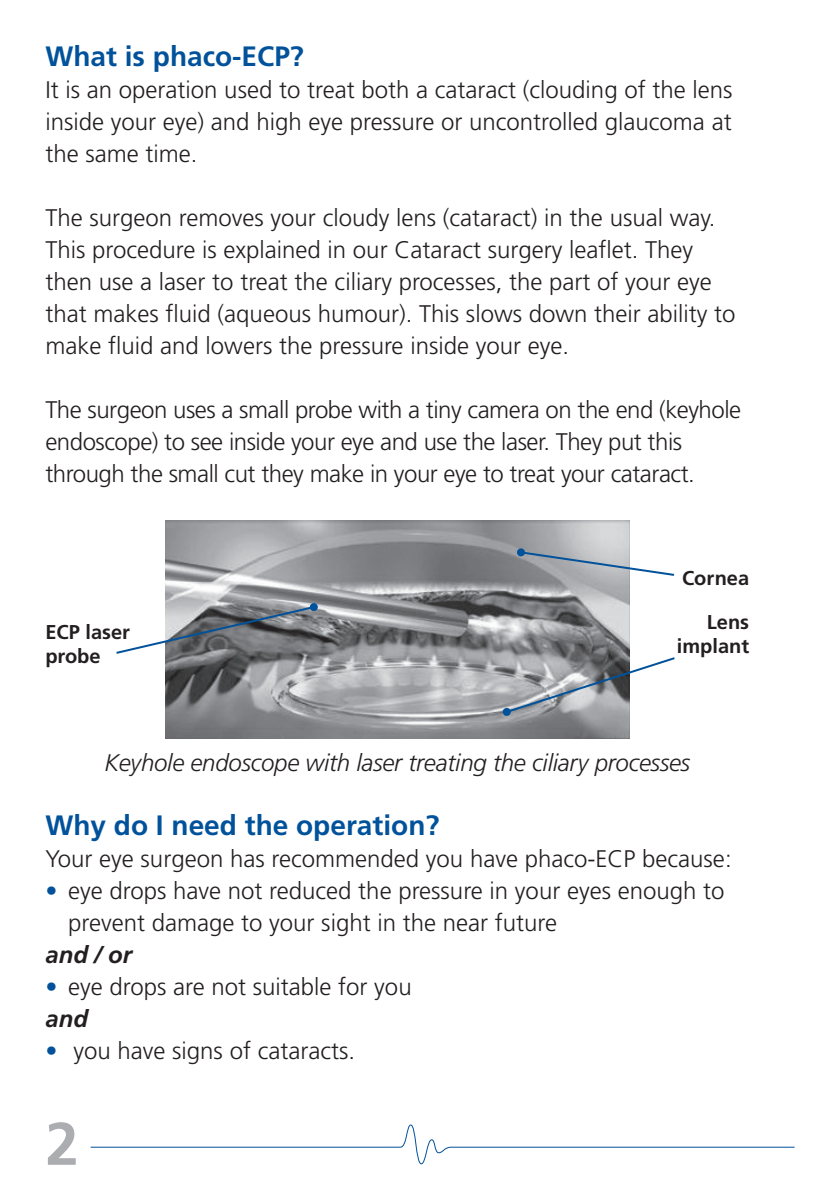
<style>
.page{position:relative;width:840px;height:1191px;background:#fff}
.page>*{position:absolute;margin:0;border:0;box-sizing:border-box;transform-origin:0 0}
.t1{font:700 60px "Frutiger";color:#acadb1}
.t2{font:700 28px "Frutiger";color:#01529b}
.t3{font:300 24px/32px "Frutiger";color:#231f20}
.t4{font:300 24px/32px "Frutiger";letter-spacing:-.02em;color:#231f20}
.t5{font:italic 300 24px "Frutiger";letter-spacing:-.01em;color:#231f20}
.t6{font:italic 700 24px "Frutiger";color:#231f20}
.t7{font:700 20px/24px "Frutiger";color:#231f20}
.s1{color:#01529b}
.s2{font-weight:700;font-style:italic}
</style>
<div class="page">
<svg style="left:90px;top:1124px;width:705px;height:40px"></svg>
<img style="left:165px;top:520px;width:463px;height:218px">
<svg style="left:116px;top:604px;width:200px;height:51px"></svg>
<div style="left:309px;top:603px;width:8px;height:8px;background:#01529b;border-radius:50%"></div>
<svg style="left:502px;top:655px;width:173px;height:61px"></svg>
<svg style="left:516px;top:548px;width:159px;height:29px"></svg>
<p class="t2" style="left:45px;top:40px;width:260px">What is phaco-ECP?</p>
<p class="t3" style="left:45px;top:74px;width:688px;text-align:justify">It is an operation used to treat both a cataract (clouding of the lens inside your eye) and high eye pressure or uncontrolled glaucoma at the same time.</p>
<p class="t3" style="left:45px;top:202px;width:691px">The surgeon removes your cloudy lens (cataract) in the usual way.<br>This procedure is explained in our Cataract surgery leaflet. They then use a laser to treat the ciliary processes, the part of your eye that makes fluid (aqueous humour). This slows down their ability to make fluid and lowers the pressure inside your eye.</p>
<p class="t4" style="left:45px;top:394px;width:697px">The surgeon uses a small probe with a tiny camera on the end (keyhole endoscope) to see inside your eye and use the laser. They put this through the small cut they make in your eye to treat your cataract.</p>
<p class="t7" style="left:45px;top:619px;width:86px">ECP laser probe</p>
<p class="t7" style="left:681px;top:557px;width:69px;line-height:43.6px;text-align:right">Cornea<br>Lens</p>
<p class="t7" style="left:676px;top:634px;width:74px">implant</p>
<p class="t5" style="left:104px;top:748px;width:587px">Keyhole endoscope with laser treating the ciliary processes</p>
<p class="t2" style="left:45px;top:808px;width:395px">Why do I need the operation?</p>
<p class="t3" style="left:45px;top:842px;width:687px">Your eye surgeon has recommended you have phaco-ECP because:</p>
<p class="t3" style="left:68px;top:874px;width:657px;text-indent:-23px"><span class="s1">•</span> eye drops have not reduced the pressure in your eyes enough to prevent damage to your sight in the near future</p>
<p class="t6" style="left:45px;top:940px;width:88px">and / or</p>
<p class="t3" style="left:45px;top:970px;width:367px"><span class="s1">•</span> eye drops are not suitable for you <span class="s2">and</span></p>
<p class="t3" style="left:45px;top:1034px;width:311px"><span class="s1">•</span> you have signs of cataracts.</p>
<h1 class="t1" style="left:45px;top:1108px;width:35px">2</h1>
</div>
